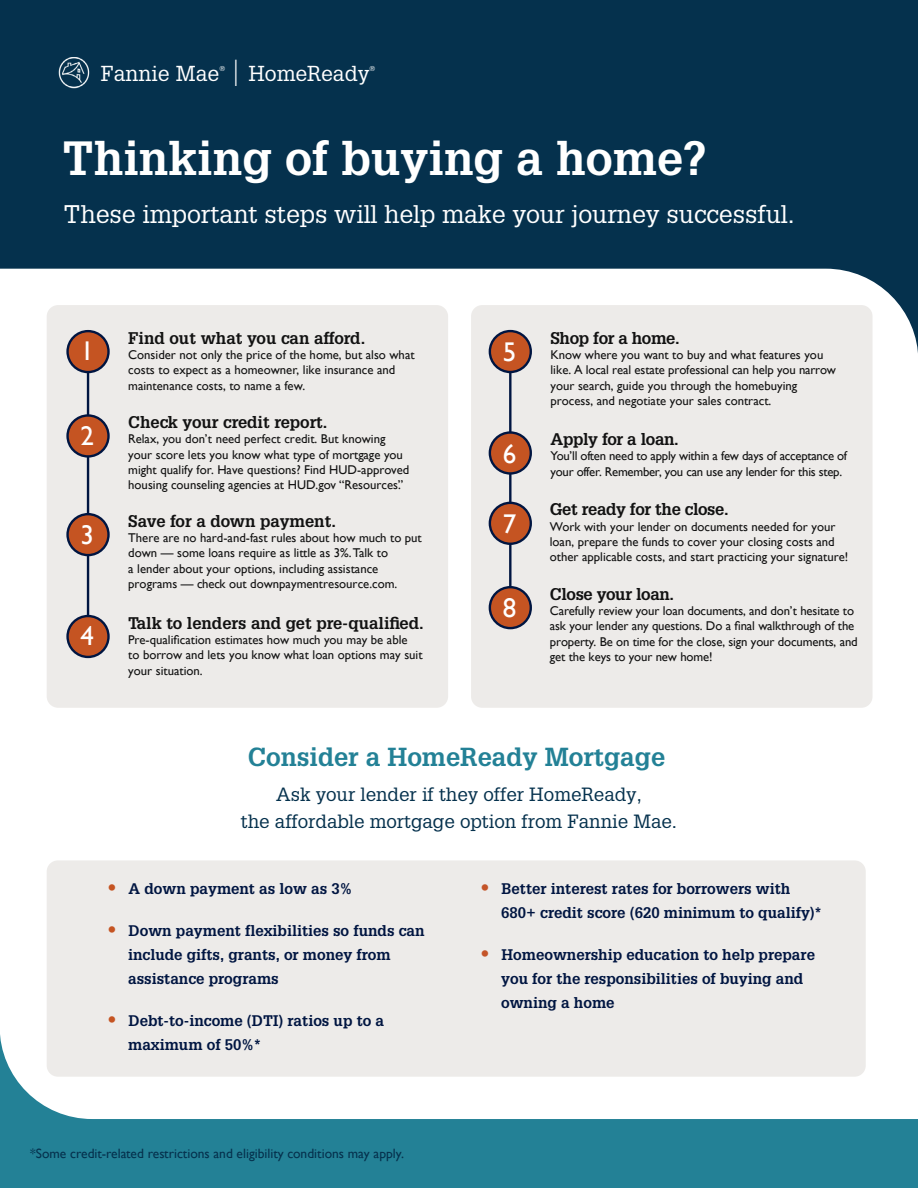
<style>
.page{position:relative;width:918px;height:1188px;background:#fff}
.page>*{position:absolute;margin:0;border:0;box-sizing:border-box;transform-origin:0 0}
.t1{font:700 46.95px "Glypha";color:#fff}
.t2{font:27px "Gill Sans";color:#fff}
.t3{font:700 25.5px "Glypha";color:#238196}
.t4{font:24.9px "Glypha";letter-spacing:-.005em;color:#fff}
.t5{font:21.15px "Glypha";letter-spacing:.005em;color:#fff}
.t6{font:18.75px/27px "Glypha";color:#05314d;text-align:center}
.t7{font:700 16.5px "Glypha";color:#121212}
.t8{font:700 16.5px "Glypha";letter-spacing:-.02em;color:#121212}
.t9{font:700 15px/24px "Glypha";color:#001541}
.t10{font:13.5px "Gill Sans";color:#05314d}
.t11{font:12.75px/15.3px "Gill Sans";color:#121212}
.t12{font:12.75px/15.3px "Gill Sans";letter-spacing:-.02em;color:#121212}
.t13{font:7.05px "Glypha";color:#fff}
.s1{font-size:36px}
.s2{font-family:"Gill Sans";font-size:19.5px;color:#c55422}
.s3{font-family:"Gill Sans";font-size:19.5px;color:#c45428}
</style>
<div class="page">
<div style="left:47px;top:860px;width:819px;height:217px;background:#edebe9;border-radius:11px"></div>
<svg style="left:0;top:1034px;width:918px;height:154px"></svg>
<div style="left:0;top:0;width:918px;height:269px;background:#05314d"></div>
<svg style="left:47px;top:269px;width:871px;height:84px"></svg>
<div style="left:47px;top:305px;width:401px;height:403px;background:#edebe9;border-radius:11px"></div>
<hr style="left:87px;top:341px;width:2px;height:303px;background:#001541">
<div style="left:471px;top:305px;width:402px;height:403px;background:#edebe9;border-radius:11px"></div>
<hr style="left:509px;top:360px;width:3px;height:263px;background:#001541">
<div style="left:490px;top:331px;width:41px;height:41px;background:#c55422;border-radius:50%"></div>
<div style="left:489px;top:330px;width:43px;height:43px;border:2px solid #001541;border-radius:50%"></div>
<div style="left:490px;top:433px;width:41px;height:40px;background:#c55422;border-radius:50%"></div>
<div style="left:489px;top:431px;width:43px;height:44px;border:2px solid #001541;border-radius:50%"></div>
<div style="left:490px;top:503px;width:41px;height:41px;background:#c55422;border-radius:50%"></div>
<div style="left:489px;top:502px;width:43px;height:43px;border:2px solid #001541;border-radius:50%"></div>
<div style="left:490px;top:587px;width:41px;height:41px;background:#c55422;border-radius:50%"></div>
<div style="left:489px;top:586px;width:43px;height:43px;border:2px solid #001541;border-radius:50%"></div>
<div style="left:68px;top:331px;width:41px;height:41px;background:#c55422;border-radius:50%"></div>
<div style="left:66px;top:330px;width:44px;height:43px;border:2px solid #001541;border-radius:50%"></div>
<div style="left:68px;top:415px;width:41px;height:41px;background:#c55422;border-radius:50%"></div>
<div style="left:66px;top:414px;width:44px;height:44px;border:2px solid #001541;border-radius:50%"></div>
<div style="left:68px;top:514px;width:41px;height:41px;background:#c55422;border-radius:50%"></div>
<div style="left:66px;top:513px;width:44px;height:43px;border:2px solid #001541;border-radius:50%"></div>
<div style="left:68px;top:616px;width:41px;height:41px;background:#c55422;border-radius:50%"></div>
<div style="left:66px;top:615px;width:44px;height:43px;border:2px solid #001541;border-radius:50%"></div>
<img style="left:58px;top:53px;width:40px;height:42px">
<h3 class="t5" style="left:101px;top:61px;width:120px">Fannie Mae</h3>
<p class="t13" style="left:219px;top:64px;width:7px">®</p>
<h3 class="t5" style="left:230px;top:61px;width:141px"><span class="s1">|</span> HomeReady</h3>
<p class="t13" style="left:370px;top:64px;width:7px">®</p>
<h1 class="t1" style="left:62px;top:130px;width:646px">Thinking of buying a home?</h1>
<h3 class="t4" style="left:64px;top:199px;width:732px">These important steps will help make your journey successful.</h3>
<h2 class="t2" style="left:81px;top:335px;width:15px">1</h2>
<h2 class="t2" style="left:81px;top:420px;width:15px">2</h2>
<h2 class="t2" style="left:81px;top:519px;width:15px">3</h2>
<h2 class="t2" style="left:81px;top:620px;width:15px">4</h2>
<p class="t7" style="left:128px;top:328px;width:239px">Find out what you can afford.</p>
<p class="t11" style="left:128px;top:347px;width:288px">Consider not only the price of the home, but also what costs to expect as a homeowner, like insurance and maintenance costs, to name a few.</p>
<p class="t7" style="left:128px;top:412px;width:201px">Check your credit report.</p>
<p class="t11" style="left:128px;top:431px;width:283px">Relax, you don’t need perfect credit. But knowing your score lets you know what type of mortgage you might qualify for. Have questions? Find HUD-approved housing counseling agencies at HUD.gov “Resources”.</p>
<p class="t7" style="left:128px;top:511px;width:209px">Save for a down payment.</p>
<p class="t11" style="left:128px;top:530px;width:295px">There are no hard-and-fast rules about how much to put down — some loans require as little as 3%.Talk to<br>a lender about your options, including assistance programs — check out downpaymentresource.com.</p>
<p class="t7" style="left:128px;top:613px;width:297px">Talk to lenders and get pre-qualified.</p>
<p class="t11" style="left:128px;top:632px;width:296px">Pre-qualification estimates how much you may be able<br>to borrow and lets you know what loan options may suit your situation.</p>
<h2 class="t2" style="left:503px;top:336px;width:15px">5</h2>
<h2 class="t2" style="left:503px;top:438px;width:15px">6</h2>
<h2 class="t2" style="left:503px;top:508px;width:15px">7</h2>
<h2 class="t2" style="left:503px;top:592px;width:15px">8</h2>
<p class="t8" style="left:551px;top:328px;width:131px">Shop for a home.</p>
<p class="t11" style="left:551px;top:347px;width:287px">Know where you want to buy and what features you like. A local real estate professional can help you narrow your search, guide you through the homebuying process, and negotiate your sales contract.</p>
<p class="t8" style="left:551px;top:429px;width:130px">Apply for a loan.</p>
<p class="t12" style="left:551px;top:448px;width:298px">You’ll often need to apply within a few days of acceptance of your offer. Remember, you can use any lender for this step.</p>
<p class="t8" style="left:550px;top:499px;width:180px">Get ready for the close.</p>
<p class="t11" style="left:550px;top:519px;width:300px">Work with your lender on documents needed for your loan, prepare the funds to cover your closing costs and other applicable costs, and start practicing your signature!</p>
<p class="t8" style="left:550px;top:584px;width:126px">Close your loan.</p>
<p class="t11" style="left:550px;top:603px;width:309px">Carefully review your loan documents, and don’t hesitate to ask your lender any questions. Do a final walkthrough of the property. Be on time for the close, sign your documents, and get the keys to your new home!</p>
<h3 class="t3" style="left:248px;top:742px;width:419px">Consider a HomeReady Mortgage</h3>
<h3 class="t6" style="left:241px;top:781px;width:438px">Ask your lender if they offer HomeReady,<br>the affordable mortgage option from Fannie Mae.</h3>
<p class="t9" style="left:107px;top:876px;width:246px"><span class="s2">•</span> A down payment as low as 3%</p>
<p class="t9" style="left:128px;top:918px;width:298px;text-indent:-21px"><span class="s2">•</span> Down payment flexibilities so funds can include gifts, grants, or money from assistance programs</p>
<p class="t9" style="left:128px;top:1008px;width:258px;text-indent:-21px"><span class="s2">•</span> Debt-to-income (DTI) ratios up to a maximum of 50%*</p>
<p class="t9" style="left:501px;top:876px;width:322px;text-indent:-21px"><span class="s3">•</span> Better interest rates for borrowers with<br>680+ credit score (620 minimum to qualify)*</p>
<p class="t9" style="left:501px;top:942px;width:315px;text-indent:-21px"><span class="s3">•</span> Homeownership education to help prepare you for the responsibilities of buying and owning a home</p>
<p class="t10" style="left:30px;top:1145px;width:376px">*Some credit-related restrictions and eligibility conditions may apply.</p>
</div>
